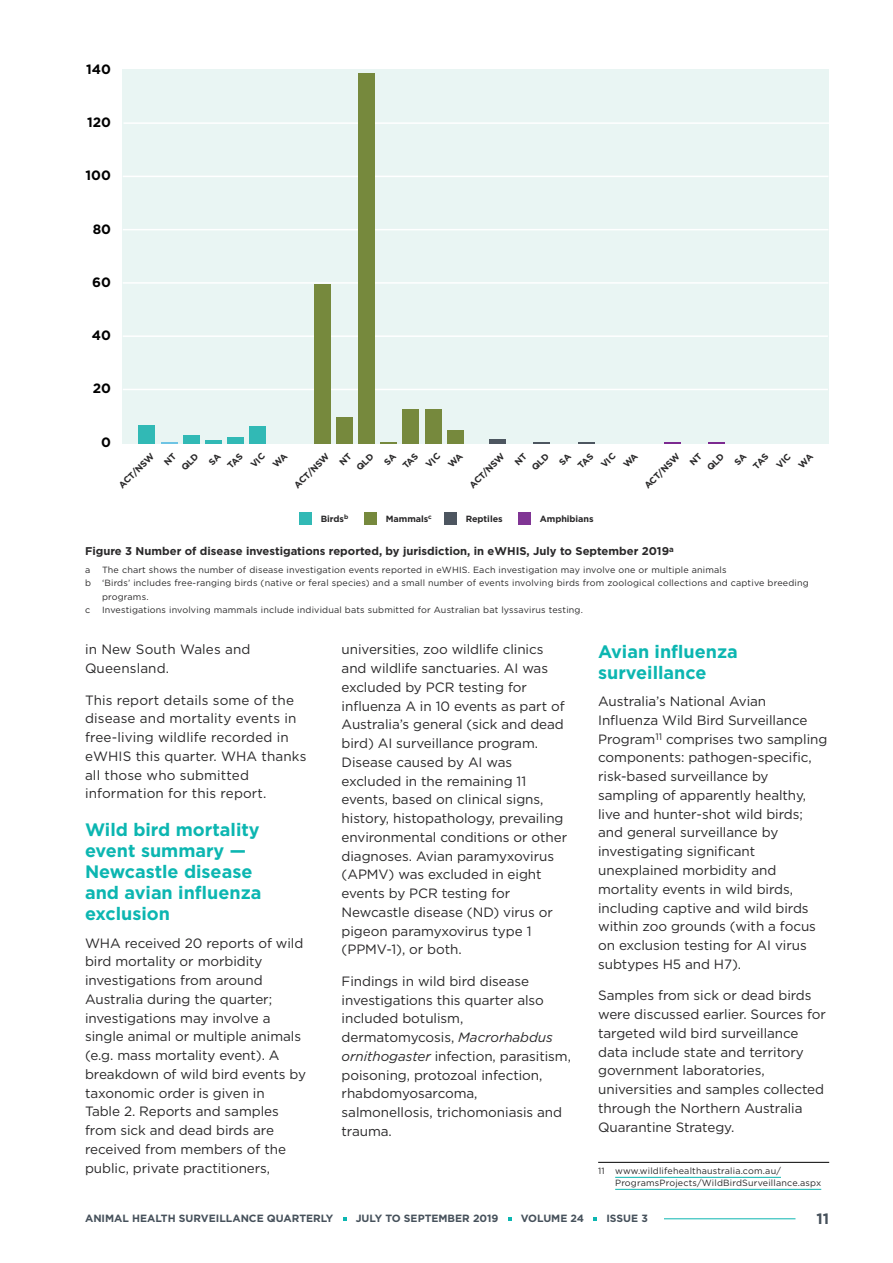
<style>
.page{position:relative;width:893px;height:1263px;background:#fff}
.page>*{position:absolute;margin:0;border:0;box-sizing:border-box;transform-origin:0 0}
.t1{font:700 18px/21px "Gotham";color:#0cb6b1}
.t2{font:700 15px "Gotham";color:#46515b}
.t3{font:13.5px/18.8px "Gotham";letter-spacing:-.005em;color:#292829}
.t4{font:700 13.5px "Gotham";color:#000}
.t5{font:700 11.25px "Gotham";color:#292829}
.t6{font:700 10.5px "Gotham";color:#46515b}
.t7{font:9px/12px "Gotham";letter-spacing:.02em;color:#292829}
.t8{font:700 9px/15.8px "Gotham";letter-spacing:-.005em;color:#292829}
.t9{font:700 6.3px "Gotham";color:#292829}
.s1{font-style:italic}
</style>
<div class="page">
<hr style="left:636px;top:1218px;width:159px;height:1px;background:#0cb6b1">
<div style="left:85px;top:1210px;width:578px;height:18px;background:#fff"></div>
<div style="left:123px;top:69px;width:706px;height:374px;background:#e9f5f3"></div>
<hr style="left:123px;top:389px;width:705px;height:1px;background:#fff">
<hr style="left:123px;top:335px;width:705px;height:2px;background:#fff">
<hr style="left:123px;top:282px;width:705px;height:2px;background:#fff">
<hr style="left:123px;top:229px;width:705px;height:1px;background:#fff">
<hr style="left:123px;top:176px;width:705px;height:1px;background:#fff">
<hr style="left:123px;top:122px;width:706px;height:2px;background:#fff">
<svg style="left:161px;top:442px;width:16px;height:1px"></svg>
<div style="left:139px;top:425px;width:16px;height:18px;background:#31b9b5"></div>
<div style="left:183px;top:435px;width:16px;height:8px;background:#31b9b5"></div>
<hr style="left:206px;top:440px;width:16px;height:3px;background:#31b9b5">
<div style="left:228px;top:437px;width:16px;height:6px;background:#31b9b5"></div>
<div style="left:250px;top:426px;width:16px;height:17px;background:#31b9b5"></div>
<div style="left:314px;top:284px;width:16px;height:159px;background:#76893d"></div>
<div style="left:336px;top:417px;width:16px;height:26px;background:#76893d"></div>
<div style="left:358px;top:73px;width:17px;height:370px;background:#76893d"></div>
<svg style="left:381px;top:442px;width:16px;height:1px"></svg>
<div style="left:403px;top:409px;width:16px;height:34px;background:#76893d"></div>
<div style="left:425px;top:409px;width:16px;height:34px;background:#76893d"></div>
<div style="left:447px;top:430px;width:16px;height:13px;background:#76893d"></div>
<svg style="left:664px;top:442px;width:16px;height:1px"></svg>
<svg style="left:709px;top:442px;width:16px;height:1px"></svg>
<hr style="left:489px;top:439px;width:16px;height:4px;background:#4d5660">
<svg style="left:534px;top:442px;width:16px;height:2px"></svg>
<svg style="left:578px;top:442px;width:16px;height:2px"></svg>
<hr style="left:598px;top:1162px;width:231px;height:1px;background:#000">
<hr style="left:615px;top:1177px;width:166px;height:1px;background:#0cb6b1">
<hr style="left:615px;top:1189px;width:206px;height:1px;background:#0cb6b1">
<div style="left:365px;top:512px;width:12px;height:13px;background:#76893d"></div>
<div style="left:299px;top:512px;width:13px;height:13px;background:#31b9b5"></div>
<div style="left:444px;top:512px;width:13px;height:13px;background:#4d5660"></div>
<div style="left:518px;top:512px;width:13px;height:13px;background:#803594"></div>
<p class="t4" style="left:86px;top:60px;width:26px">140</p>
<p class="t4" style="left:87px;top:113px;width:25px">120</p>
<p class="t4" style="left:86px;top:166px;width:27px">100</p>
<p class="t4" style="left:93px;top:220px;width:20px">80</p>
<p class="t4" style="left:92px;top:273px;width:20px">60</p>
<p class="t4" style="left:92px;top:326px;width:21px">40</p>
<p class="t4" style="left:93px;top:380px;width:20px">20</p>
<p class="t4" style="left:101px;top:433px;width:11px">0</p>
<p class="t8" style="left:115px;top:481px;width:47px;rotate:-45deg">ACT/NSW</p>
<p class="t8" style="left:166px;top:452px;width:22px;text-indent:-8px;rotate:-45deg">NT<br>QLD</p>
<p class="t8" style="left:290px;top:481px;width:47px;rotate:-45deg">ACT/NSW</p>
<p class="t8" style="left:341px;top:452px;width:22px;text-indent:-8px;rotate:-45deg">NT<br>QLD</p>
<p class="t8" style="left:640px;top:482px;width:47px;rotate:-45deg">ACT/NSW</p>
<p class="t8" style="left:692px;top:452px;width:22px;text-indent:-8px;rotate:-45deg">NT<br>QLD</p>
<p class="t8" style="left:465px;top:481px;width:47px;rotate:-45deg">ACT/NSW</p>
<p class="t8" style="left:516px;top:452px;width:22px;text-indent:-8px;rotate:-45deg">NT<br>QLD</p>
<p class="t8" style="left:321px;top:511px;width:29px">Birds<sup>b</sup></p>
<p class="t9" style="left:428px;top:513px;width:5px">c</p>
<p class="t8" style="left:466px;top:511px;width:38px">Reptiles</p>
<p class="t8" style="left:540px;top:511px;width:55px">Amphibians</p>
<p class="t8" style="left:386px;top:511px;width:44px">Mammals</p>
<p class="t5" style="left:85px;top:544px;width:590px">Figure 3 Number of disease investigations reported, by jurisdiction, in eWHIS, July to September 2019<sup>a</sup></p>
<p class="t7" style="left:85px;top:563px;width:7px">a</p>
<p class="t7" style="left:102px;top:563px;width:626px">The chart shows the number of disease investigation events reported in eWHIS. Each investigation may involve one or multiple animals</p>
<p class="t7" style="left:85px;top:577px;width:725px">b ‘Birds’ includes free-ranging birds (native or feral species) and a small number of events involving birds from zoological collections and captive breeding</p>
<p class="t7" style="left:102px;top:590px;width:48px">programs.</p>
<p class="t7" style="left:85px;top:604px;width:7px">c</p>
<p class="t7" style="left:102px;top:604px;width:482px">Investigations involving mammals include individual bats submitted for Australian bat lyssavirus testing.</p>
<p class="t3" style="left:85px;top:640px;width:167px">in New South Wales and<br>Queensland.</p>
<p class="t3" style="left:85px;top:690px;width:223px">This report details some of the disease and mortality events in free-living wildlife recorded in eWHIS this quarter. WHA thanks all those who submitted information for this report.</p>
<h1 class="t1" style="left:85px;top:819px;width:178px">Wild bird mortality event summary —<br>Newcastle disease and avian influenza exclusion</h1>
<p class="t3" style="left:85px;top:933px;width:223px">WHA received 20 reports of wild bird mortality or morbidity investigations from around<br>Australia during the quarter; investigations may involve a single animal or multiple animals (e.g. mass mortality event). A breakdown of wild bird events by taxonomic order is given in<br>Table 2. Reports and samples from sick and dead birds are received from members of the public, private practitioners,</p>
<p class="t3" style="left:342px;top:640px;width:227px">universities, zoo wildlife clinics and wildlife sanctuaries. AI was excluded by PCR testing for influenza A in 10 events as part of<br>Australia’s general (sick and dead bird) AI surveillance program.<br>Disease caused by AI was excluded in the remaining 11 events, based on clinical signs, history, histopathology, prevailing environmental conditions or other diagnoses. Avian paramyxovirus (APMV) was excluded in eight events by PCR testing for<br>Newcastle disease (ND) virus or pigeon paramyxovirus type 1 (PPMV-1), or both.</p>
<p class="t3" style="left:342px;top:971px;width:231px">Findings in wild bird disease investigations this quarter also included botulism, dermatomycosis, <span class="s1">Macrorhabdus ornithogaster</span> infection, parasitism, poisoning, protozoal infection, rhabdomyosarcoma, salmonellosis, trichomoniasis and trauma.</p>
<h1 class="t1" style="left:598px;top:641px;width:141px">Avian influenza surveillance</h1>
<p class="t3" style="left:598px;top:692px;width:231px">Australia’s National Avian<br>Influenza Wild Bird Surveillance<br>Program<sup>11</sup> comprises two sampling components: pathogen-specific, risk-based surveillance by sampling of apparently healthy, live and hunter-shot wild birds; and general surveillance by investigating significant unexplained morbidity and mortality events in wild birds, including captive and wild birds within zoo grounds (with a focus on exclusion testing for AI virus subtypes H5 and H7).</p>
<p class="t3" style="left:598px;top:986px;width:229px">Samples from sick or dead birds were discussed earlier. Sources for targeted wild bird surveillance data include state and territory government laboratories, universities and samples collected through the Northern Australia<br>Quarantine Strategy.</p>
<p class="t7" style="left:615px;top:1165px;width:208px;text-indent:-17px">11 www.wildlifehealthaustralia.com.au/<br>ProgramsProjects/WildBirdSurveillance.aspx</p>
<p class="t6" style="left:85px;top:1212px;width:250px">ANIMAL HEALTH SURVEILLANCE QUARTERLY</p>
<p class="t6" style="left:356px;top:1212px;width:144px">JULY TO SEPTEMBER 2019</p>
<p class="t6" style="left:521px;top:1212px;width:65px">VOLUME 24</p>
<p class="t6" style="left:606px;top:1212px;width:43px">ISSUE 3</p>
<p class="t2" style="left:816px;top:1209px;width:14px">11</p>
</div>
